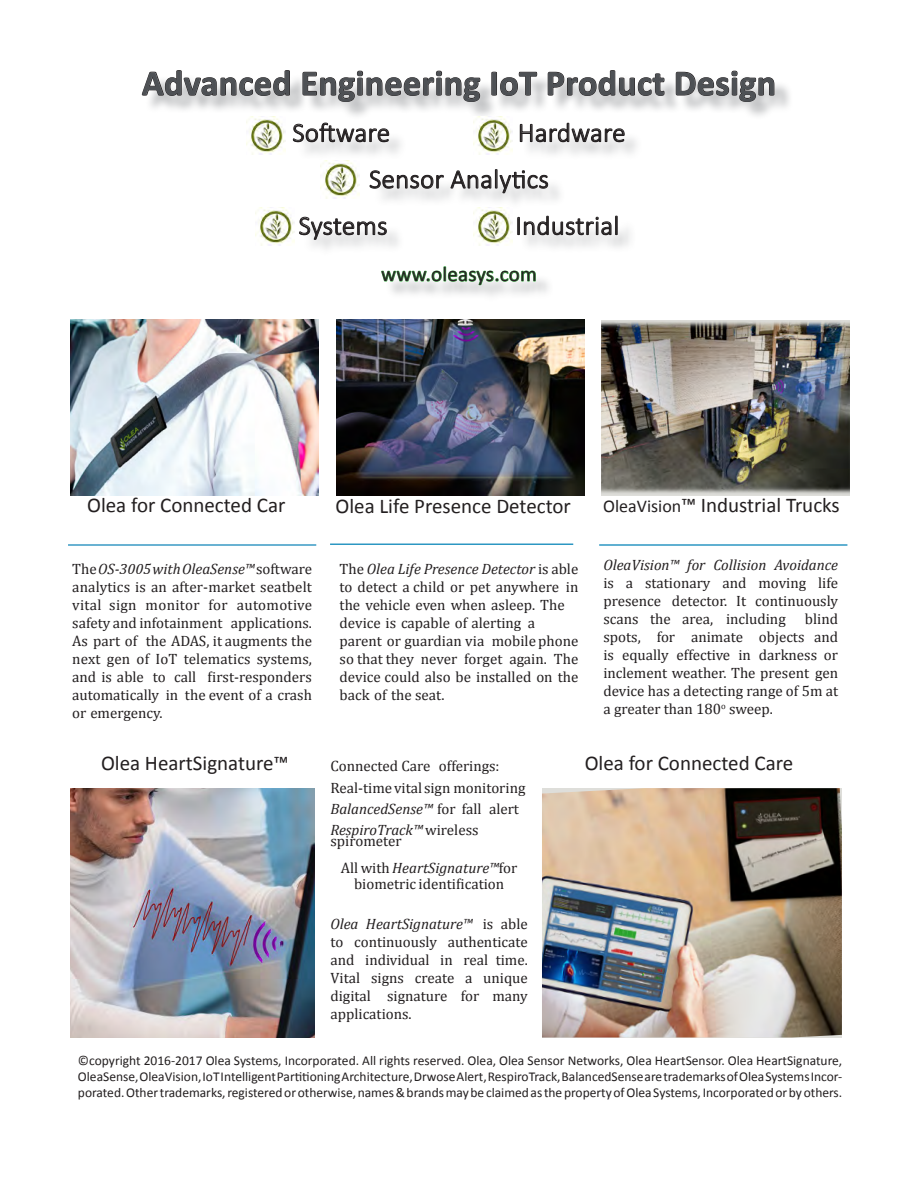
<style>
.page{position:relative;width:918px;height:1188px;background:#fff}
.page>*{position:absolute;margin:0;border:0;box-sizing:border-box;transform-origin:0 0}
.t1{font:700 36px "Calibri";letter-spacing:.01em;color:#4e5155}
.t2{font:300 27px "Calibri";letter-spacing:.01em;color:#231f20}
.t3{font:21px "Calibri";color:#231f20}
.t4{font:15px/18px "Cambria";color:#231f20;text-align:justify}
.t5{font:italic 15px "Cambria";color:#231f20}
.t6{font:13.5px/16.2px "Calibri";color:#231f20;text-align:justify}
.s1{font-size:18px}
.s2{font-style:italic}
.s3{font-style:normal}
</style>
<div class="page">
<img style="left:542px;top:788px;width:300px;height:249px">
<img style="left:70px;top:320px;width:249px;height:175px">
<img style="left:336px;top:320px;width:249px;height:175px">
<img style="left:602px;top:320px;width:248px;height:175px">
<hr style="left:68px;top:544px;width:248px;height:2px;background:#399ac4">
<hr style="left:599px;top:544px;width:248px;height:2px;background:#2c97c2">
<div style="left:145px;top:74px;width:648px;height:229px;background:#939598;opacity:.75"></div>
<svg style="left:142px;top:70px;width:148px;height:26px"></svg>
<svg style="left:302px;top:70px;width:179px;height:32px"></svg>
<svg style="left:491px;top:71px;width:46px;height:25px"></svg>
<svg style="left:547px;top:70px;width:118px;height:26px"></svg>
<svg style="left:676px;top:70px;width:99px;height:32px"></svg>
<svg style="left:293px;top:122px;width:96px;height:21px"></svg>
<svg style="left:520px;top:122px;width:105px;height:21px"></svg>
<svg style="left:369px;top:170px;width:75px;height:19px"></svg>
<svg style="left:450px;top:169px;width:98px;height:25px"></svg>
<svg style="left:299px;top:216px;width:88px;height:24px"></svg>
<svg style="left:517px;top:215px;width:101px;height:21px"></svg>
<svg style="left:381px;top:266px;width:155px;height:20px"></svg>
<hr style="left:330px;top:544px;width:243px;height:1px;background:#2c97c2">
<img style="left:70px;top:788px;width:244px;height:249px">
<img style="left:247px;top:116px;width:39px;height:38px">
<img style="left:473px;top:116px;width:39px;height:38px">
<img style="left:320px;top:160px;width:39px;height:39px">
<img style="left:473px;top:207px;width:39px;height:38px">
<img style="left:255px;top:207px;width:39px;height:38px">
<p class="t1" style="left:142px;top:58px;width:636px">Advanced Engineering IoT Product Design</p>
<p class="t2" style="left:292px;top:116px;width:99px">Software</p>
<p class="t2" style="left:518px;top:116px;width:109px">Hardware</p>
<p class="t2" style="left:369px;top:162px;width:181px">Sensor Analytics</p>
<p class="t2" style="left:299px;top:209px;width:90px">Systems</p>
<p class="t2" style="left:515px;top:209px;width:106px">Industrial</p>
<p class="t3" style="left:381px;top:259px;width:157px">www.oleasys.com</p>
<p class="t3" style="left:87px;top:490px;width:200px">Olea for Connected Car</p>
<p class="t3" style="left:336px;top:492px;width:237px">Olea Life Presence Detector</p>
<p class="t3" style="left:603px;top:490px;width:238px"><span class="s1">OleaVision</span>™ Industrial Trucks</p>
<p class="t4" style="left:72px;top:560px;width:241px">The <span class="s2">OS-3005 with OleaSense™</span> software analytics is an after-market seatbelt vital sign monitor for automotive safety and infotainment applications.<br>As part of the ADAS, it augments the next gen of IoT telematics systems, and is able to call first-responders automatically in the event of a crash or emergency.</p>
<p class="t3" style="left:101px;top:749px;width:189px">Olea HeartSignature™</p>
<p class="t4" style="left:340px;top:560px;width:240px">The <span class="s2">Olea Life Presence Detector</span> is able to detect a child or pet anywhere in the vehicle even when asleep. The</p>
<p class="t4" style="left:340px;top:614px;width:197px">device is capable of alerting a</p>
<p class="t4" style="left:340px;top:632px;width:240px">parent or guardian via mobile phone so that they never forget again. The device could also be installed on the back of the seat.</p>
<p class="t4" style="left:603px;top:555px;width:236px"><span class="s2">OleaVision™ for Collision Avoidance </span>is a stationary and moving life presence detector. It continuously scans the area, including</p>
<p class="t4" style="left:603px;top:609px;width:236px;text-indent:202px">blind spots, for animate objects and is equally effective in darkness or inclement weather. The present gen device has a detecting range of 5m at a greater than 180<sup>o</sup> sweep.</p>
<p class="t4" style="left:330px;top:756px;width:171px">Connected Care offerings:</p>
<p class="t4" style="left:330px;top:779px;width:197px">Real-time vital sign monitoring</p>
<p class="t5" style="left:330px;top:798px;width:190px">BalancedSense™ <span class="s3">for fall alert</span></p>
<p class="t5" style="left:330px;top:819px;width:150px">RespiroTrack™ <span class="s3">wireless</span></p>
<p class="t4" style="left:330px;top:831px;width:73px">spirometer</p>
<p class="t4" style="left:341px;top:859px;width:178px;line-height:16.5px;text-align:center">All with <span class="s2">HeartSignature™</span>for biometric identification</p>
<p class="t4" style="left:330px;top:915px;width:199px"><span class="s2">Olea HeartSignature™</span> is able to continuously authenticate and individual in real time.<br>Vital signs create a unique digital signature for many applications.</p>
<p class="t3" style="left:585px;top:749px;width:210px">Olea for Connected Care</p>
<p class="t6" style="left:78px;top:1052px;width:766px">©copyright 2016-2017 Olea Systems, Incorporated. All rights reserved. Olea, Olea Sensor Networks, Olea HeartSensor. Olea HeartSignature, OleaSense, OleaVision, IoT Intelligent Partitioning Architecture, Drwose Alert, RespiroTrack, BalancedSense are trademarks of Olea Systems Incor&shy;porated. Other trademarks, registered or otherwise, names &amp; brands may be claimed as the property of Olea Systems, Incorporated or by others.</p>
</div>
